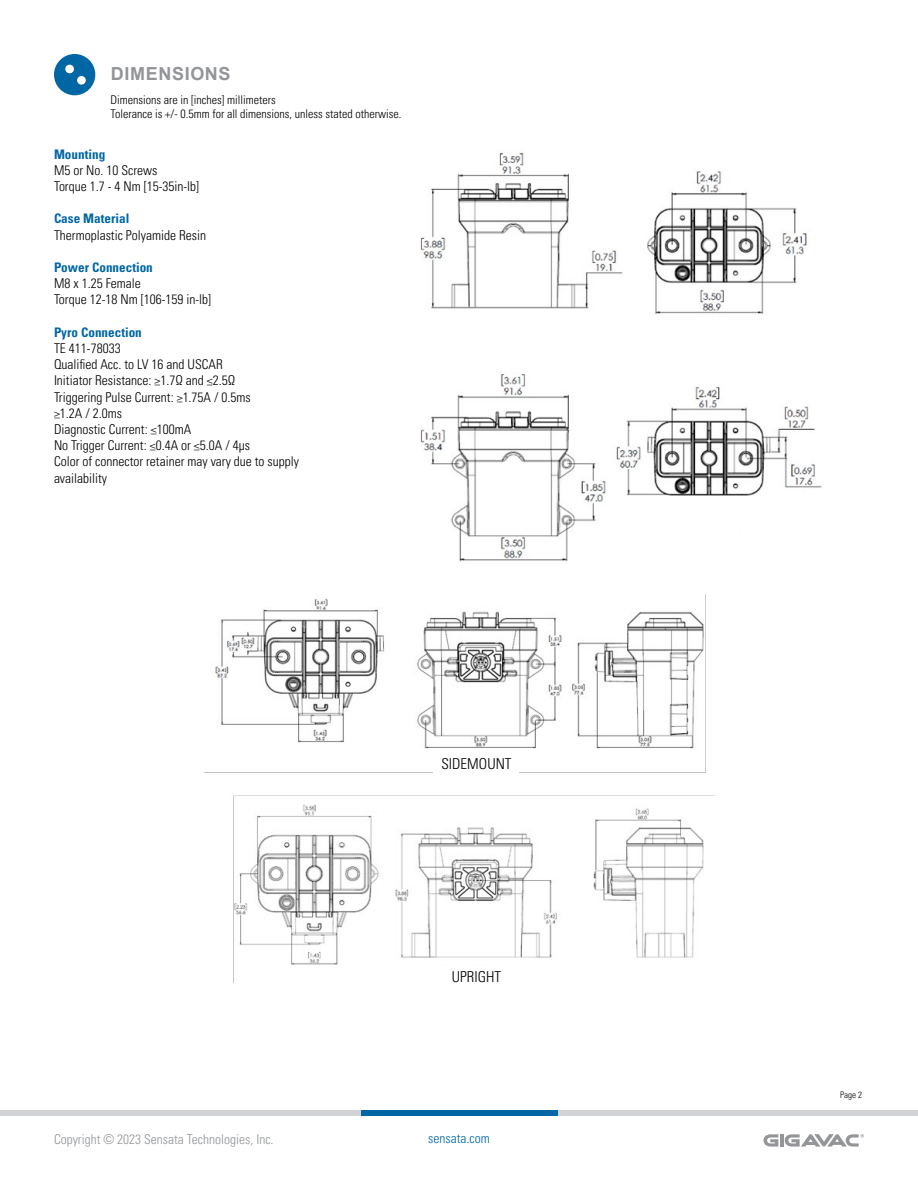
<style>
.page{position:relative;width:918px;height:1188px;background:#fff}
.page>*{position:absolute;margin:0;border:0;box-sizing:border-box;transform-origin:0 0}
.t1{font:700 18px "Arial";letter-spacing:.035em;color:#939598}
.t2{font:300 condensed 15px "Univers LT Pro";color:#000}
.t3{font:300 condensed 13.5px/16.2px "Univers LT Pro";color:#000}
.t4{font:300 condensed 13.5px "Univers LT Pro";color:#939598}
.t5{font:300 condensed 13.5px "Univers LT Pro";color:#0066a4}
.t6{font:700 condensed 13.2px "Univers LT Pro";color:#0066a4}
.t7{font:300 condensed 12px/14.4px "Univers LT Pro";color:#000}
.t8{font:300 condensed 9px "Univers LT Pro";color:#000}
</style>
<div class="page">
<div style="left:0;top:1110px;width:918px;height:6px;background:#d1d3d4"></div>
<div style="left:361px;top:1110px;width:197px;height:6px;background:#0066a4"></div>
<div style="left:54px;top:54px;width:41px;height:41px;background:#0066a4;border-radius:50%"></div>
<div style="left:65px;top:65px;width:9px;height:8px;background:#fff;border-radius:50%"></div>
<div style="left:77px;top:76px;width:9px;height:9px;background:#fff;border-radius:50%"></div>
<img style="left:420px;top:152px;width:402px;height:410px">
<img style="left:204px;top:594px;width:510px;height:388px">
<div style="left:582px;top:317px;width:144px;height:28px;background:#fff"></div>
<div style="left:581px;top:531px;width:159px;height:27px;background:#fff"></div>
<div style="left:434px;top:753px;width:85px;height:21px;background:#fff"></div>
<div style="left:434px;top:966px;width:85px;height:21px;background:#fff"></div>
<svg style="left:764px;top:1134px;width:14px;height:13px"></svg>
<hr style="left:780px;top:1134px;width:4px;height:13px;background:#949598">
<svg style="left:785px;top:1134px;width:79px;height:13px"></svg>
<h1 class="t1" style="left:111px;top:61px;width:121px">DIMENSIONS</h1>
<p class="t7" style="left:111px;top:92px;width:292px">Dimensions are in [inches] millimeters<br>Tolerance is +/- 0.5mm for all dimensions, unless stated otherwise.</p>
<p class="t6" style="left:54px;top:146px;width:53px">Mounting</p>
<p class="t3" style="left:54px;top:162px;width:147px">M5 or No. 10 Screws<br>Torque 1.7 - 4 Nm [15-35in-lb]</p>
<p class="t6" style="left:54px;top:211px;width:77px">Case Material</p>
<p class="t3" style="left:54px;top:226px;width:154px">Thermoplastic Polyamide Resin</p>
<p class="t6" style="left:54px;top:259px;width:100px">Power Connection</p>
<p class="t3" style="left:54px;top:275px;width:159px">M8 x 1.25 Female<br>Torque 12-18 Nm [106-159 in-lb]</p>
<p class="t6" style="left:54px;top:324px;width:89px">Pyro Connection</p>
<p class="t3" style="left:54px;top:339px;width:247px">TE 411-78033<br>Qualified Acc. to LV 16 and USCAR<br>Initiator Resistance: ≥1.7Ω and ≤2.5Ω<br>Triggering Pulse Current: ≥1.75A / 0.5ms<br>≥1.2A / 2.0ms<br>Diagnostic Current: ≤100mA<br>No Trigger Current: ≤0.4A or ≤5.0A / 4μs<br>Color of connector retainer may vary due to supply availability</p>
<p class="t2" style="left:441px;top:753px;width:72px">SIDEMOUNT</p>
<p class="t2" style="left:452px;top:966px;width:51px">UPRIGHT</p>
<p class="t4" style="left:54px;top:1130px;width:221px">Copyright © 2023 Sensata Technologies, Inc.</p>
<p class="t5" style="left:428px;top:1129px;width:63px">sensata.com</p>
<p class="t8" style="left:840px;top:1089px;width:23px">Page 2</p>
</div>
